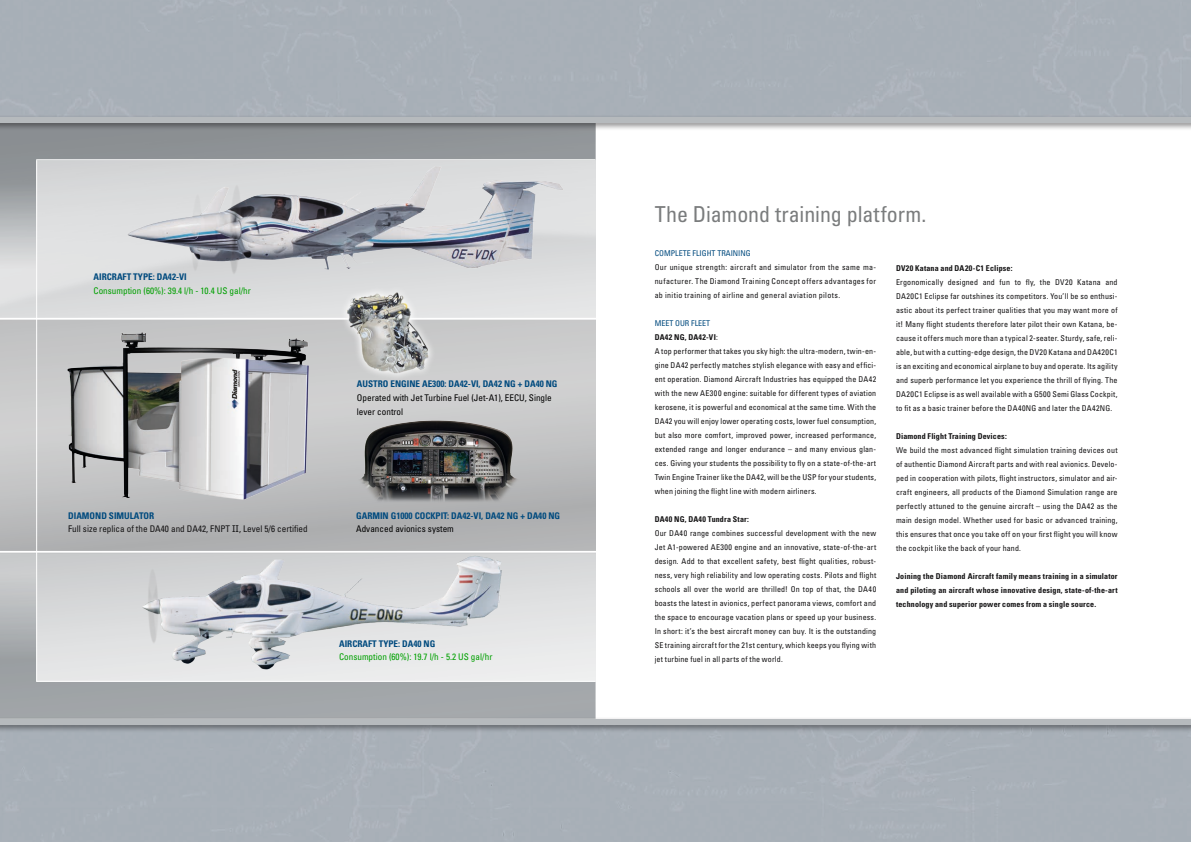
<style>
.page{position:relative;width:1191px;height:842px;background:#fff}
.page>*{position:absolute;margin:0;border:0;box-sizing:border-box;transform-origin:0 0}
.t1{font:condensed 22px "Univers LT Std";letter-spacing:-.005em;color:#7a7c7d}
.t2{font:700 condensed 9.2px "Univers LT Std";color:#004a7e}
.t3{font:condensed 9.2px/13.8px "Univers LT Std";color:#000}
.t4{font:condensed 9.2px "Univers LT Std";color:#00a000}
.t5{font:condensed 9.2px/13.8px "Univers LT Std";color:#141314}
.t6{font:condensed 8px/14px "Univers LT Std";letter-spacing:.02em;color:#141314;text-align:justify}
.t7{font:700 condensed 8px/14px "Univers LT Std";letter-spacing:.015em;color:#141314;text-align:justify}
.t8{font:condensed 8px "Univers LT Std";color:#004a7e}
.s1{font-weight:700;color:#004a7e}
.s2{font-family:"Tahoma";font-stretch:normal}
.s3{color:#004a7e}
.s4{font-weight:700}
</style>
<div class="page">
<div style="left:0;top:320px;width:596px;height:231px;background:#cbcbcc"></div>
<img style="left:43px;top:400px;width:286px;height:42px">
<img style="left:343px;top:400px;width:186px;height:42px">
<svg style="left:0;top:131px;width:595px;height:269px;background:#bfc0c3"></svg>
<svg style="left:0;top:442px;width:595px;height:275px;background:#bbbdbf"></svg>
<hr style="left:36px;top:159px;width:559px;height:1px;background:#fff">
<hr style="left:36px;top:160px;width:1px;height:522px;background:#fff">
<hr style="left:37px;top:681px;width:558px;height:1px;background:#fff">
<div style="left:0;top:115px;width:1191px;height:16px;background:#141314;opacity:.5"></div>
<div style="left:0;top:117px;width:1191px;height:6px;background:#b6babd"></div>
<div style="left:0;top:717px;width:1191px;height:16px;background:#141314;opacity:.5"></div>
<div style="left:0;top:719px;width:1191px;height:6px;background:#b6babd"></div>
<p class="t2" style="left:94px;top:271px;width:95px">AIRCRAFT TYPE: DA42-VI</p>
<p class="t4" style="left:94px;top:285px;width:159px">Consumption (60%): 39.4 l/h - 10.4 US gal/hr</p>
<p class="t2" style="left:357px;top:378px;width:202px">AUSTRO ENGINE AE300: DA42-VI, DA42 NG + DA40 NG</p>
<p class="t3" style="left:357px;top:390px;width:196px">Operated with Jet Turbine Fuel (Jet-A1), EECU, Single lever control</p>
<p class="t5" style="left:68px;top:508px;width:241px"><span class="s1">DIAMOND SIMULATOR<br></span>Full size replica of the DA40 and DA42, FNPT <span class="s2">II</span>, Level 5/6 certified</p>
<p class="t2" style="left:356px;top:510px;width:206px">GARMIN G1000 COCKPIT: DA42-VI, DA42 NG + DA40 NG</p>
<p class="t3" style="left:356px;top:522px;width:99px">Advanced avionics system</p>
<p class="t2" style="left:339px;top:638px;width:98px">AIRCRAFT TYPE: DA40 NG</p>
<p class="t4" style="left:339px;top:651px;width:155px">Consumption (60%): 19.7 l/h - 5.2 US gal/hr</p>
<h1 class="t1" style="left:654px;top:201px;width:273px">The Diamond training platform.</h1>
<p class="t7" style="left:896px;top:261px;width:118px">DV20 Katana and DA20-C1 Eclipse:</p>
<p class="t6" style="left:896px;top:275px;width:223px">Ergonomically designed and fun to fly, the DV20 Katana and DA20C1 Eclipse far outshines its competitors. You’ll be so enthusi&shy;astic about its perfect trainer qualities that you may want more of it! Many flight students therefore later pilot their own Katana, be&shy;cause it offers much more than a typical 2-seater. Sturdy, safe, reli&shy;able, but with a cutting-edge design, the DV20 Katana and DA420C1 is an exciting and economical airplane to buy and operate. Its agility and superb performance let you experience the thrill of flying. The DA20C1 Eclipse is as well available with a G500 Semi Glass Cockpit, to fit as a basic trainer before the DA40NG and later the DA42NG.</p>
<p class="t7" style="left:896px;top:429px;width:112px">Diamond Flight Training Devices:</p>
<p class="t6" style="left:896px;top:443px;width:223px">We build the most advanced flight simulation training devices out of authentic Diamond Aircraft parts and with real avionics. Develo&shy;ped in cooperation with pilots, flight instructors, simulator and air&shy;craft engineers, all products of the Diamond Simulation range are perfectly attuned to the genuine aircraft – using the DA42 as the main design model. Whether used for basic or advanced training, this ensures that once you take off on your first flight you will know the cockpit like the back of your hand.</p>
<p class="t7" style="left:896px;top:569px;width:223px">Joining the Diamond Aircraft family means training in a simulator and piloting an aircraft whose innovative design, state-of-the-art technology and superior power comes from a single source.</p>
<p class="t8" style="left:654px;top:248px;width:97px">COMPLETE FLIGHT TRAINING</p>
<p class="t6" style="left:654px;top:260px;width:223px">Our unique strength: aircraft and simulator from the same ma&shy;nufacturer. The Diamond Training Concept offers advantages for ab initio training of airline and general aviation pilots.</p>
<p class="t6" style="left:654px;top:316px;width:223px;text-align:left"><span class="s3">MEET OUR FLEET<br></span><span class="s4">DA42 NG, DA42-VI</span>:<br>A top performer that takes you sky high: the ultra-modern, twin-en&shy;gine DA42 perfectly matches stylish elegance with easy and effici&shy;ent operation. Diamond Aircraft Industries has equipped the DA42 with the new AE300 engine: suitable for different types of aviation kerosene, it is powerful and economical at the same time. With the DA42 you will enjoy lower operating costs, lower fuel consumption, but also more comfort, improved power, increased performance, extended range and longer endurance – and many envious glan&shy;ces. Giving your students the possibility to fly on a state-of-the-art Twin Engine Trainer like the DA42, will be the USP for your students, when joining the flight line with modern airliners.</p>
<p class="t7" style="left:654px;top:512px;width:96px">DA40 NG, DA40 Tundra Star:</p>
<p class="t6" style="left:654px;top:526px;width:223px">Our DA40 range combines successful development with the new Jet A1-powered AE300 engine and an innovative, state-of-the-art design. Add to that excellent safety, best flight qualities, robust&shy;ness, very high reliability and low operating costs. Pilots and flight schools all over the world are thrilled! On top of that, the DA40 boasts the latest in avionics, perfect panorama views, comfort and the space to encourage vacation plans or speed up your business.<br>In short: it’s the best aircraft money can buy. It is the outstanding SE training aircraft for the 21st century, which keeps you flying with jet turbine fuel in all parts of the world.</p>
</div>
